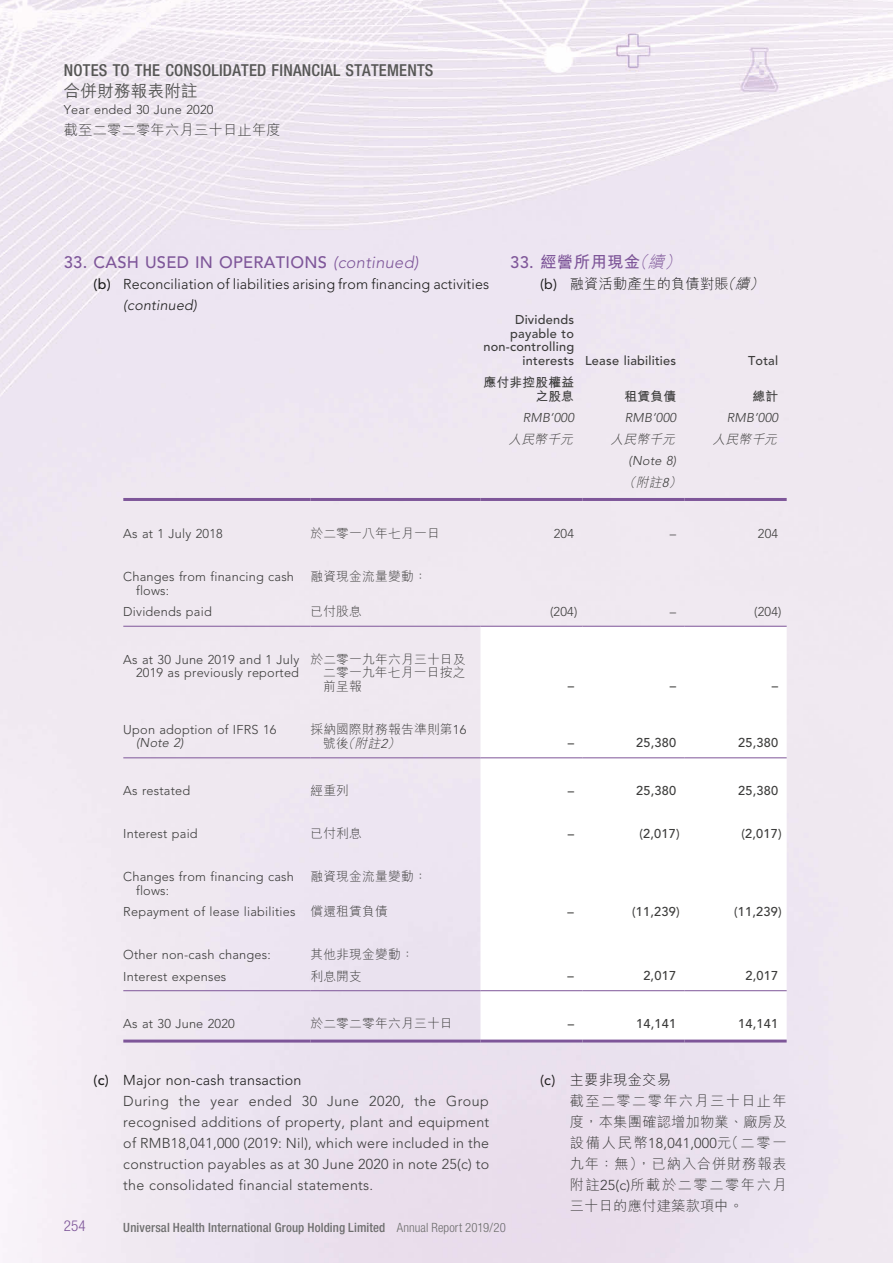
<style>
.page{position:relative;width:893px;height:1263px;background:#fff}
.page>*{position:absolute;margin:0;border:0;box-sizing:border-box;transform-origin:0 0}
.t1{font:500 condensed 16.5px "Helvetica Neue LT Std";letter-spacing:.015em;color:#575756}
.t2{font:500 16.5px "Avenir LT Std";letter-spacing:.015em;color:#7e5699}
.t3{font:700 16.5px "M Hei HK";letter-spacing:.015em;color:#7e5699}
.t4{font:500 16.5px "M Hei HK";letter-spacing:.015em;color:#575756}
.t5{font:300 condensed 15px "Helvetica Neue LT Std";color:#7e5699}
.t6{font:300 14.25px/21px "Avenir LT Std";letter-spacing:.015em;color:#3c3c3b}
.t7{font:300 14.25px/21px "M Hei HK";letter-spacing:.055em;color:#3c3c3b}
.t8{font:300 14.25px/21px "Avenir LT Std";letter-spacing:.01em;color:#1c1c1b}
.t9{font:300 14.25px "M Hei HK";letter-spacing:.015em;color:#1c1c1b}
.t10{font:300 14.25px "M Hei HK";letter-spacing:.015em;color:#3c3c3b}
.t11{font:300 12.75px/13.5px "Avenir LT Std";letter-spacing:.015em;color:#3c3c3b}
.t12{font:500 12.75px "Avenir LT Std";letter-spacing:.015em;color:#3c3c3b}
.t13{font:300 12.75px/13.5px "M Hei HK";letter-spacing:.015em;color:#3c3c3b;text-align:justify}
.t14{font:500 condensed 12.75px "Helvetica Neue LT Std";letter-spacing:.01em;color:#6f6f6f}
.t15{font:italic 300 12.75px "Avenir LT Std";letter-spacing:.015em;color:#3c3c3b}
.t16{font:italic 300 12.75px "M Hei HK";color:#3c3c3b}
.t17{font:700 12.75px/13.5px "M Hei HK";letter-spacing:.015em;color:#3c3c3b;text-align:right}
.s1{font-weight:300;font-style:italic}
.s2{font-weight:500}
.s3{font-style:italic}
.s4{font-family:"Avenir LT Std";font-weight:500}
.s5{font-family:"Avenir LT Std";font-weight:400}
.s6{font-family:"Avenir LT Std"}
.s7{font-family:"Avenir LT Std";font-style:italic}
.s8{font-family:"M Hei HK"}
.s9{font-weight:500;color:#1c1c1b}
.s10{color:#1c1c1b}
.s11{font-family:"Avenir LT Std";font-weight:400;color:#1c1c1b}
.s12{font-weight:300}
</style>
<div class="page">
<svg style="left:480px;top:627px;width:307px;height:412px"></svg>
<hr style="left:123px;top:498px;width:187px;height:3px;background:#7e5699">
<hr style="left:310px;top:498px;width:170px;height:3px;background:#7e5699">
<hr style="left:480px;top:498px;width:103px;height:3px;background:#7e5699">
<hr style="left:583px;top:498px;width:102px;height:3px;background:#7e5699">
<hr style="left:685px;top:498px;width:102px;height:3px;background:#7e5699">
<hr style="left:123px;top:626px;width:187px;height:1px;background:#7e5699">
<hr style="left:310px;top:626px;width:170px;height:1px;background:#7e5699">
<hr style="left:480px;top:626px;width:103px;height:1px;background:#7e5699">
<hr style="left:583px;top:626px;width:102px;height:1px;background:#7e5699">
<hr style="left:685px;top:626px;width:102px;height:1px;background:#7e5699">
<hr style="left:123px;top:757px;width:187px;height:1px;background:#7e5699">
<hr style="left:310px;top:757px;width:170px;height:1px;background:#7e5699">
<hr style="left:480px;top:757px;width:103px;height:1px;background:#7e5699">
<hr style="left:583px;top:757px;width:102px;height:1px;background:#7e5699">
<hr style="left:685px;top:757px;width:102px;height:1px;background:#7e5699">
<hr style="left:123px;top:990px;width:187px;height:1px;background:#7e5699">
<hr style="left:310px;top:990px;width:170px;height:1px;background:#7e5699">
<hr style="left:480px;top:990px;width:103px;height:1px;background:#7e5699">
<hr style="left:583px;top:990px;width:102px;height:1px;background:#7e5699">
<hr style="left:685px;top:990px;width:102px;height:1px;background:#7e5699">
<hr style="left:123px;top:1039px;width:187px;height:3px;background:#7e5699">
<hr style="left:310px;top:1039px;width:170px;height:3px;background:#7e5699">
<hr style="left:480px;top:1039px;width:103px;height:3px;background:#7e5699">
<hr style="left:583px;top:1039px;width:102px;height:3px;background:#7e5699">
<hr style="left:685px;top:1039px;width:102px;height:3px;background:#7e5699">
<p class="t1" style="left:64px;top:60px;width:371px">NOTES TO THE CONSOLIDATED FINANCIAL STATEMENTS</p>
<p class="t4" style="left:64px;top:79px;width:135px">合併財務報表附註</p>
<p class="t11" style="left:64px;top:103px;width:151px">Year ended 30 June 2020</p>
<p class="t10" style="left:64px;top:120px;width:218px">截至二零二零年六月三十日止年度</p>
<p class="t2" style="left:64px;top:252px;width:356px">33. CASH USED IN OPERATIONS <span class="s1">(continued)</span></p>
<p class="t8" style="left:123px;top:273px;width:367px;text-indent:-30px"><span class="s2">(b)</span> Reconciliation of liabilities arising from financing activities <span class="s3">(continued)</span></p>
<p class="t3" style="left:510px;top:250px;width:177px"><span class="s4">33.</span> 經營所用現金<span class="s1">（續）</span></p>
<p class="t9" style="left:540px;top:273px;width:230px"><span class="s5">(b)</span> 融資活動產生的負債對賬<span class="s3">（續）</span></p>
<p class="t12" style="left:515px;top:313px;width:61px">Dividends</p>
<p class="t12" style="left:510px;top:326px;width:65px">payable to</p>
<p class="t12" style="left:483px;top:340px;width:92px">non-controlling</p>
<p class="t12" style="left:523px;top:353px;width:155px">interests Lease liabilities</p>
<p class="t12" style="left:748px;top:353px;width:32px">Total</p>
<p class="t17" style="left:483px;top:375px;width:92px">應付非控股權益之股息</p>
<p class="t17" style="left:624px;top:388px;width:53px">租賃負債</p>
<p class="t17" style="left:752px;top:388px;width:27px">總計</p>
<p class="t15" style="left:523px;top:410px;width:53px">RMB’000</p>
<p class="t15" style="left:625px;top:410px;width:53px">RMB’000</p>
<p class="t15" style="left:727px;top:410px;width:53px">RMB’000</p>
<p class="t16" style="left:508px;top:430px;width:70px">人民幣千元</p>
<p class="t16" style="left:610px;top:430px;width:70px">人民幣千元</p>
<p class="t16" style="left:712px;top:430px;width:70px">人民幣千元</p>
<p class="t15" style="left:629px;top:453px;width:49px">(Note 8)</p>
<p class="t16" style="left:623px;top:473px;width:64px">（附註<span class="s6">8</span>）</p>
<p class="t11" style="left:123px;top:527px;width:101px">As at 1 July 2018</p>
<p class="t13" style="left:310px;top:526px;width:131px">於二零一八年七月一日</p>
<p class="t11" style="left:554px;top:527px;width:22px">204</p>
<p class="t11" style="left:670px;top:527px;width:8px">–</p>
<p class="t11" style="left:758px;top:527px;width:22px">204</p>
<p class="t11" style="left:136px;top:570px;width:159px;text-indent:-13px">Changes from financing cash flows:</p>
<p class="t13" style="left:310px;top:569px;width:118px">融資現金流量變動：</p>
<p class="t11" style="left:123px;top:605px;width:90px">Dividends paid</p>
<p class="t13" style="left:310px;top:604px;width:53px">已付股息</p>
<p class="t11" style="left:550px;top:605px;width:29px">(204)</p>
<p class="t11" style="left:670px;top:605px;width:8px">–</p>
<p class="t11" style="left:754px;top:605px;width:29px">(204)</p>
<p class="t11" style="left:123px;top:653px;width:178px;text-align:right">As at 30 June 2019 and 1 July<br>2019 as previously reported</p>
<p class="t13" style="left:323px;top:652px;width:144px;text-indent:-13px">於二零一九年六月三十日及二零一九年七月一日按之前呈報</p>
<p class="t12" style="left:568px;top:678px;width:8px">–</p>
<p class="t12" style="left:670px;top:678px;width:8px">–</p>
<p class="t12" style="left:772px;top:678px;width:8px">–</p>
<p class="t11" style="left:123px;top:723px;width:155px">Upon adoption of IFRS 16</p>
<p class="t15" style="left:136px;top:735px;width:49px">(Note 2)</p>
<p class="t13" style="left:323px;top:722px;width:145px;text-indent:-13px">採納國際財務報告準則第<span class="s6">16</span>號後<span class="s3">（附註</span><span class="s7">2</span><span class="s3">）</span></p>
<p class="t12" style="left:568px;top:735px;width:8px">–</p>
<p class="t12" style="left:636px;top:735px;width:42px">25,380</p>
<p class="t12" style="left:738px;top:735px;width:42px">25,380</p>
<p class="t11" style="left:123px;top:784px;width:68px">As restated</p>
<p class="t13" style="left:310px;top:783px;width:40px">經重列</p>
<p class="t12" style="left:568px;top:783px;width:8px">–</p>
<p class="t12" style="left:636px;top:783px;width:42px">25,380</p>
<p class="t12" style="left:738px;top:783px;width:42px">25,380</p>
<p class="t11" style="left:123px;top:827px;width:76px">Interest paid</p>
<p class="t13" style="left:310px;top:826px;width:53px">已付利息</p>
<p class="t12" style="left:568px;top:826px;width:8px">–</p>
<p class="t12" style="left:639px;top:826px;width:42px">(2,017)</p>
<p class="t12" style="left:741px;top:826px;width:42px">(2,017)</p>
<p class="t11" style="left:136px;top:870px;width:159px;text-indent:-13px">Changes from financing cash flows:</p>
<p class="t13" style="left:310px;top:869px;width:118px">融資現金流量變動：</p>
<p class="t11" style="left:123px;top:905px;width:266px">Repayment of lease liabilities <span class="s8">償還租賃負債</span></p>
<p class="t12" style="left:568px;top:904px;width:8px">–</p>
<p class="t12" style="left:632px;top:904px;width:49px">(11,239)</p>
<p class="t12" style="left:734px;top:904px;width:49px">(11,239)</p>
<p class="t11" style="left:123px;top:948px;width:149px">Other non-cash changes:</p>
<p class="t13" style="left:310px;top:947px;width:105px">其他非現金變動：</p>
<p class="t11" style="left:123px;top:969px;width:105px">Interest expenses</p>
<p class="t13" style="left:310px;top:969px;width:53px">利息開支</p>
<p class="t12" style="left:568px;top:968px;width:8px">–</p>
<p class="t12" style="left:643px;top:968px;width:34px">2,017</p>
<p class="t12" style="left:745px;top:968px;width:34px">2,017</p>
<p class="t11" style="left:123px;top:1017px;width:113px">As at 30 June 2020</p>
<p class="t13" style="left:310px;top:1016px;width:144px">於二零二零年六月三十日</p>
<p class="t12" style="left:568px;top:1016px;width:8px">–</p>
<p class="t12" style="left:636px;top:1016px;width:42px">14,141</p>
<p class="t12" style="left:738px;top:1016px;width:42px">14,141</p>
<p class="t6" style="left:123px;top:1069px;width:367px;text-indent:-30px"><span class="s9">(c)</span> <span class="s10">Major non-cash transaction<br></span>During the year ended 30 June 2020, the Group recognised additions of property, plant and equipment of RMB18,041,000 (2019: Nil), which were included in the construction payables as at 30 June 2020 in note 25(c) to the consolidated financial statements.</p>
<p class="t7" style="left:570px;top:1069px;width:218px;text-indent:-30px"><span class="s11">(c)</span> <span class="s10">主要非現金交易<br></span>截至二零二零年六月三十日止年度，本集團確認增加物業、廠房及設備人民幣<span class="s6">18,041,000</span>元（二零一九年：無），已納入合併財務報表附註<span class="s6">25(c)</span>所載於二零二零年六月三十日的應付建築款項中。</p>
<p class="t5" style="left:64px;top:1217px;width:23px">254</p>
<p class="t14" style="left:123px;top:1220px;width:384px">Universal Health International Group Holding Limited <span class="s12">Annual Report 2019/20</span></p>
</div>
